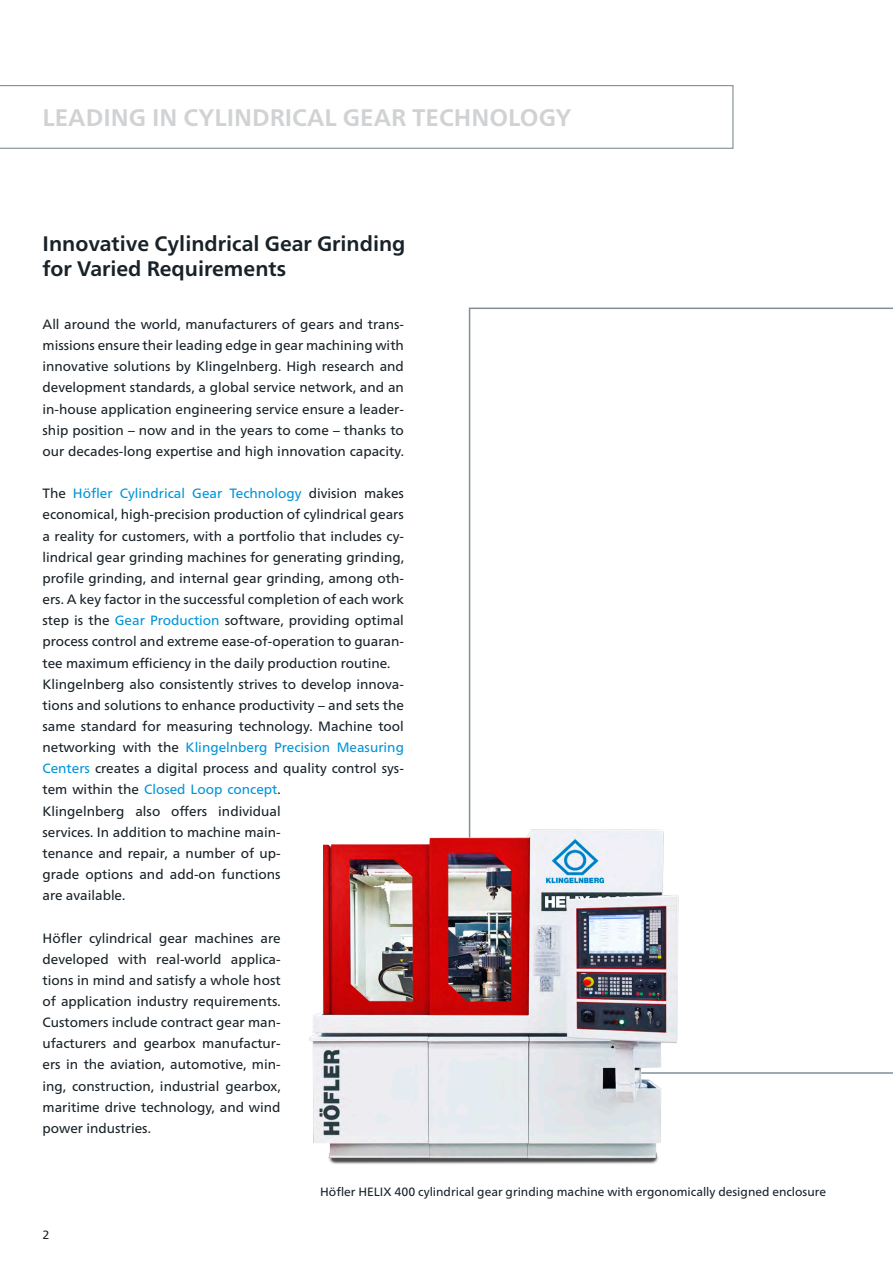
<style>
.page{position:relative;width:893px;height:1263px;background:#fff}
.page>*{position:absolute;margin:0;border:0;box-sizing:border-box;transform-origin:0 0}
.t1{font:700 24px "Frutiger Neue LTW1 G";color:#d1d2d4}
.t2{font:700 21px/25.2px "Frutiger Neue LTW1 G";color:#182228}
.t3{font:13.5px/21.1px "Frutiger Neue LTW1 G";color:#182228;text-align:justify}
.t4{font:12px "Frutiger Neue LTW1 G";color:#182228}
.s1{color:#0095d9}
</style>
<div class="page">
<svg style="left:469px;top:308px;width:424px;height:766px"></svg>
<svg style="left:0;top:85px;width:733px;height:64px"></svg>
<img style="left:309px;top:789px;width:424px;height:375px">
<h1 class="t1" style="left:43px;top:103px;width:15px">LEADIN</h1>
<h1 class="t1" style="left:129px;top:103px;width:444px">G in Cylindrical Gear Technology</h1>
<h2 class="t2" style="left:43px;top:231px;width:364px">I nnovative Cylindrical Gear Grinding for Varied Requirements</h2>
<p class="t3" style="left:43px;top:314px;width:363px">All around the world, manufacturers of gears and trans&shy;missions ensure their leading edge in gear machining with innovative solutions by Klingelnberg. High research and development standards, a global service network, and an in-house application engineering service ensure a leader&shy;ship position – now and in the years to come – thanks to our decades-long expertise and high innovation capacity.</p>
<p class="t3" style="left:43px;top:483px;width:363px;text-align:left">The <span class="s1">Höfler Cylindrical Gear Technology</span> division makes economical, high-precision production of cylindrical gears a reality for customers, with a portfolio that includes cy&shy;lindrical gear grinding machines for generating grinding, profile grinding, and internal gear grinding, among oth&shy;ers. A key factor in the successful completion of each work step is the <span class="s1">Gear Production</span> software, providing optimal process control and extreme ease-of-operation to guaran&shy;tee maximum efficiency in the daily production routine.<br>Klingelnberg also consistently strives to develop innova&shy;tions and solutions to enhance productivity – and sets the same standard for measuring technology. Machine tool networking with the <span class="s1">Klingelnberg Precision Measuring Centers</span> creates a digital process and quality control sys&shy;tem within the <span class="s1">Closed Loop concept</span>.<br>Klingelnberg also offers individual<br>services. In addition to machine main-<br>tenance and repair, a number of up-<br>grade options and add-on functions<br>are available.</p>
<p class="t3" style="left:43px;top:927px;width:240px">Höfler cylindrical gear machines are developed with real-world applica&shy;tions in mind and satisfy a whole host of application industry requirements.<br>Customers include contract gear man&shy;ufacturers and gearbox manufactur&shy;ers in the aviation, automotive, min&shy;ing, construction, industrial gearbox, maritime drive technology, and wind power industries.</p>
<p class="t4" style="left:43px;top:1227px;width:8px">2</p>
<p class="t4" style="left:320px;top:1185px;width:507px">Höfler HELIX 400 cylindrical gear grinding machine with ergonomically designed enclosure</p>
</div>
